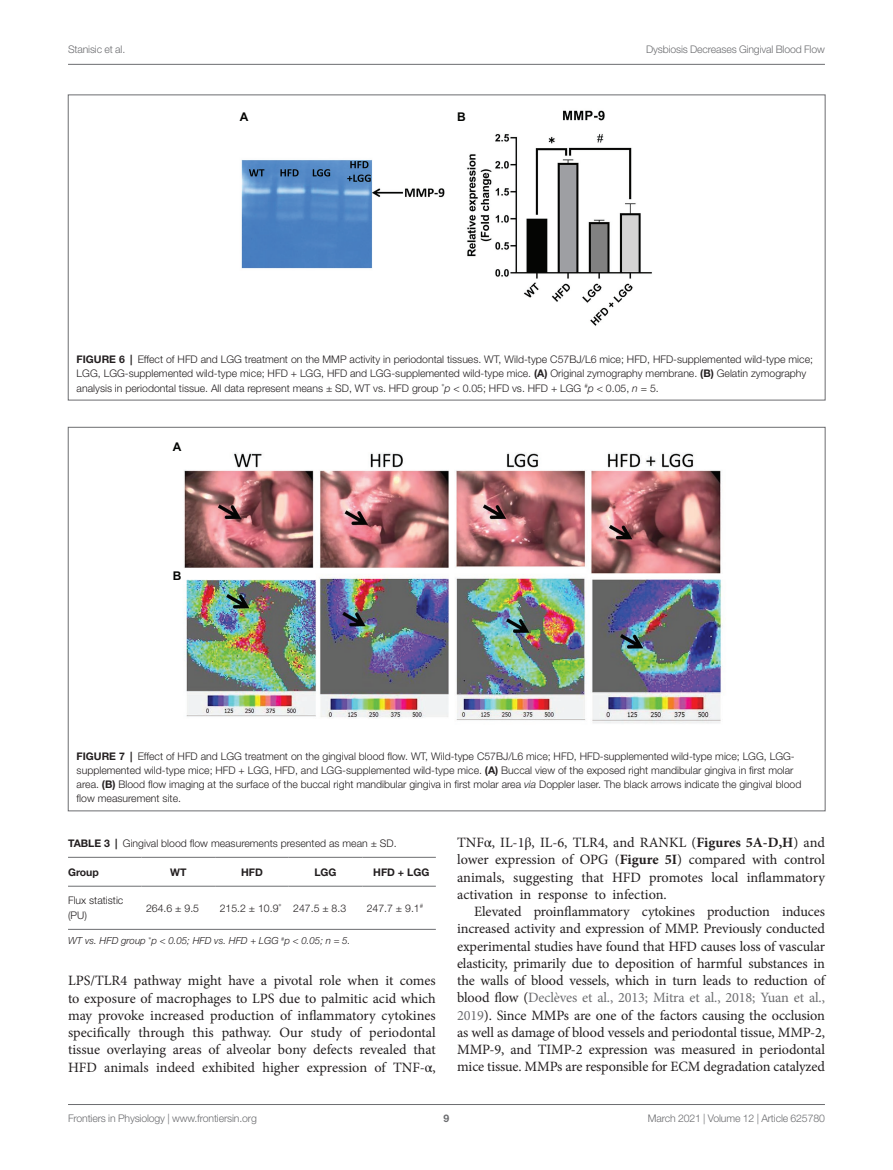
<style>
.page{position:relative;width:893px;height:1170px;background:#fff}
.page>*{position:absolute;margin:0;border:0;box-sizing:border-box;transform-origin:0 0}
.TEXT{font:14.25px/17.2px "Minion Pro";letter-spacing:-.005em;color:#231f20;text-align:justify}
.t1{font:700 12px "Arial";color:#040503}
.FIG_LEG{font:300 10.5px/14.2px "Helvetica Neue LT Std";color:#231f20}
.t2{font:300 10.5px "Helvetica Neue LT Std";letter-spacing:-.015em;color:#6c6d70}
.TB_TX{font:300 10.5px/14.2px "Helvetica Neue LT Std";color:#231f20}
.TT_NO_RULE{font:300 10.5px "Helvetica Neue LT Std";color:#231f20}
.TB_CH{font:700 10.5px "Helvetica Neue LT Std";color:#231f20}
.t3{font:700 10.5px "Helvetica Neue LT Std";color:#6c6d70}
.TFN{font:italic 300 9.75px "Helvetica Neue LT Std";color:#231f20}
.s1{font-weight:700}
.s2{font-style:italic}
.s3{font-family:"STIX General"}
.s4{color:#6c6d70}
</style>
<div class="page">
<hr style="left:68px;top:64px;width:757px;height:1px;background:#6c6d70">
<hr style="left:68px;top:1104px;width:757px;height:1px;background:#6c6d70">
<img style="left:241px;top:110px;width:411px;height:216px">
<img style="left:184px;top:453px;width:539px;height:271px">
<hr style="left:68px;top:929px;width:368px;height:1px;background:#6c6d70">
<hr style="left:142px;top:857px;width:73px;height:1px;background:#6c6d70">
<hr style="left:142px;top:885px;width:73px;height:1px;background:#6c6d70">
<hr style="left:215px;top:857px;width:74px;height:1px;background:#6c6d70">
<hr style="left:215px;top:885px;width:74px;height:1px;background:#6c6d70">
<hr style="left:289px;top:857px;width:73px;height:1px;background:#6c6d70">
<hr style="left:289px;top:885px;width:73px;height:1px;background:#6c6d70">
<hr style="left:362px;top:857px;width:74px;height:1px;background:#6c6d70">
<hr style="left:362px;top:885px;width:74px;height:1px;background:#6c6d70">
<hr style="left:68px;top:857px;width:74px;height:1px;background:#6c6d70">
<hr style="left:68px;top:885px;width:74px;height:1px;background:#6c6d70">
<p class="t2" style="left:68px;top:42px;width:59px">Stanisic et al.</p>
<p class="t2" style="left:646px;top:42px;width:180px">Dysbiosis Decreases Gingival Blood Flow</p>
<p class="t1" style="left:240px;top:108px;width:10px">A</p>
<p class="t1" style="left:457px;top:108px;width:10px">B</p>
<p class="FIG_LEG" style="left:77px;top:352px;width:738px"><span class="s1">FIGURE 6 |</span> Effect of HFD and LGG treatment on the MMP activity in periodontal tissues. WT, Wild-type C57BJ/L6 mice; HFD, HFD-supplemented wild-type mice;<br>LGG, LGG-supplemented wild-type mice; HFD + LGG, HFD and LGG-supplemented wild-type mice. <span class="s1">(A)</span> Original zymography membrane. <span class="s1">(B)</span> Gelatin zymography analysis in periodontal tissue. All data represent means ± SD, WT vs. HFD group <sup>*</sup><span class="s2">p</span> &lt; 0.05; HFD vs. HFD + LGG <sup>#</sup><span class="s2">p</span> &lt; 0.05, <span class="s2">n</span> = 5.</p>
<p class="t1" style="left:173px;top:438px;width:10px">A</p>
<p class="t1" style="left:173px;top:567px;width:10px">B</p>
<p class="FIG_LEG" style="left:77px;top:748px;width:726px"><span class="s1">FIGURE 7 |</span> Effect of HFD and LGG treatment on the gingival blood flow. WT, Wild-type C57BJ/L6 mice; HFD, HFD-supplemented wild-type mice; LGG, LGG&shy;supplemented wild-type mice; HFD + LGG, HFD, and LGG-supplemented wild-type mice. <span class="s1">(A)</span> Buccal view of the exposed right mandibular gingiva in first molar area. <span class="s1">(B)</span> Blood flow imaging at the surface of the buccal right mandibular gingiva in first molar area <span class="s2">via</span> Doppler laser. The black arrows indicate the gingival blood flow measurement site.</p>
<p class="TT_NO_RULE" style="left:68px;top:836px;width:330px"><span class="s1">TABLE 3 |</span> Gingival blood flow measurements presented as mean ± SD.</p>
<p class="TB_CH" style="left:68px;top:865px;width:32px">Group</p>
<p class="TB_CH" style="left:170px;top:865px;width:18px">WT</p>
<p class="TB_CH" style="left:241px;top:865px;width:23px">HFD</p>
<p class="TB_CH" style="left:314px;top:865px;width:24px">LGG</p>
<p class="TB_CH" style="left:373px;top:865px;width:58px">HFD + LGG</p>
<p class="TB_TX" style="left:68px;top:893px;width:57px">Flux statistic (PU)</p>
<p class="TB_TX" style="left:146px;top:900px;width:55px">264.6 ± 9.5</p>
<p class="TB_TX" style="left:220px;top:900px;width:63px">215.2 ± 10.9<sup>*</sup></p>
<p class="TB_TX" style="left:293px;top:900px;width:55px">247.5 ± 8.3</p>
<p class="TB_TX" style="left:367px;top:900px;width:58px">247.7 ± 9.1<sup>#</sup></p>
<p class="TFN" style="left:68px;top:934px;width:284px">WT vs. HFD group <sup>*</sup>p &lt; 0.05; HFD vs. HFD + LGG <sup>#</sup>p &lt; 0.05; n = 5.</p>
<p class="TEXT" style="left:457px;top:833px;width:369px">TNF<span class="s3">α</span>, IL-1<span class="s3">β</span>, IL-6, TLR4, and RANKL (<span class="s1">Figures 5A-D,H</span>) and lower expression of OPG (<span class="s1">Figure 5I</span>) compared with control animals, suggesting that HFD promotes local inflammatory activation in response to infection.</p>
<p class="TEXT" style="left:457px;top:902px;width:369px;text-indent:17px">Elevated proinflammatory cytokines production induces increased activity and expression of MMP. Previously conducted experimental studies have found that HFD causes loss of vascular elasticity, primarily due to deposition of harmful substances in the walls of blood vessels, which in turn leads to reduction of blood flow (<span class="s4">Declèves et al., 2013; Mitra et al., 2018; Yuan et al., 2019</span>). Since MMPs are one of the factors causing the occlusion as well as damage of blood vessels and periodontal tissue, MMP-2, MMP-9, and TIMP-2 expression was measured in periodontal mice tissue. MMPs are responsible for ECM degradation catalyzed</p>
<p class="TEXT" style="left:68px;top:972px;width:369px">LPS/TLR4 pathway might have a pivotal role when it comes to exposure of macrophages to LPS due to palmitic acid which may provoke increased production of inflammatory cytokines specifically through this pathway. Our study of periodontal tissue overlaying areas of alveolar bony defects revealed that HFD animals indeed exhibited higher expression of TNF-<span class="s3">α</span>,</p>
<p class="t2" style="left:68px;top:1111px;width:190px">Frontiers in Physiology | www.frontiersin.org</p>
<p class="t3" style="left:444px;top:1111px;width:7px">9</p>
<p class="t2" style="left:648px;top:1111px;width:178px">March 2021 | Volume 12 | Article 625780</p>
</div>
